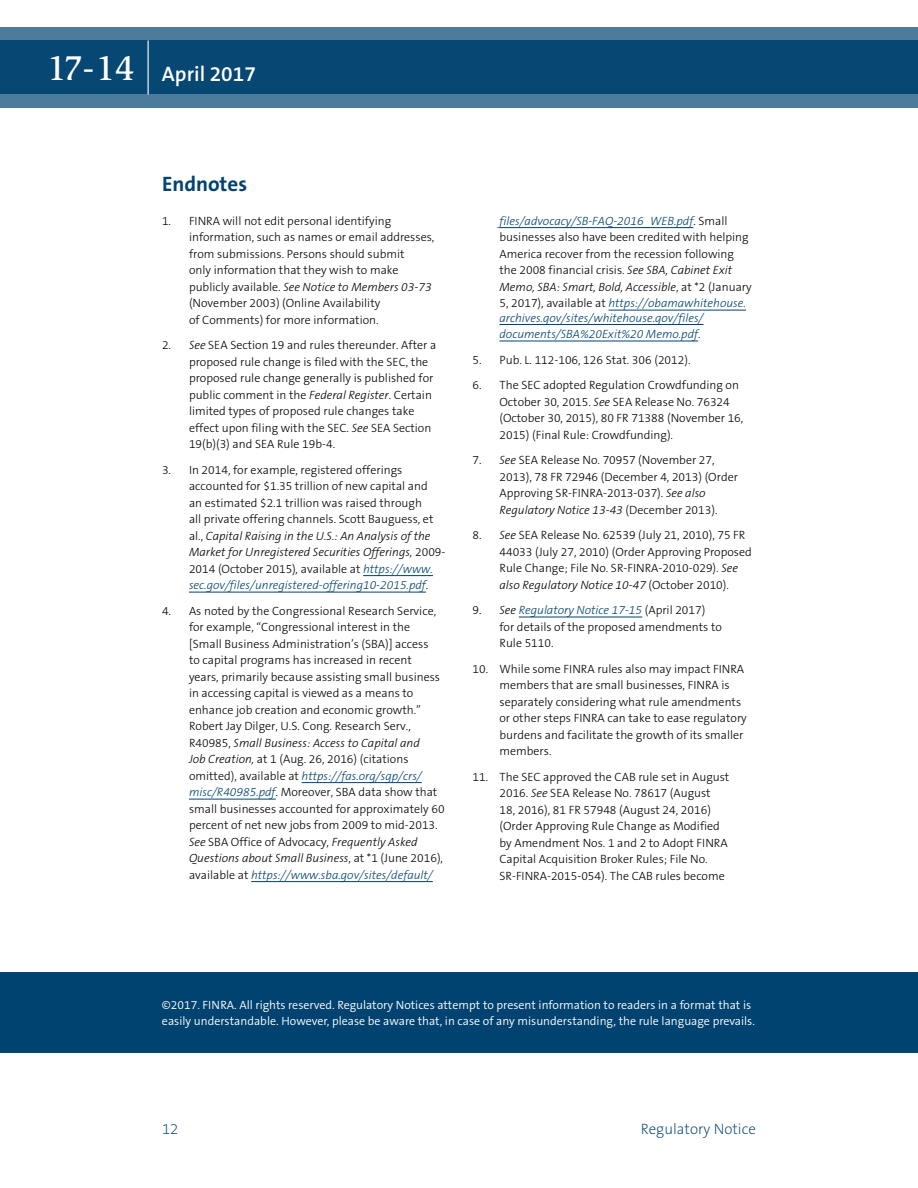
<style>
.page{position:relative;width:918px;height:1188px;background:#fff}
.page>*{position:absolute;margin:0;border:0;box-sizing:border-box;transform-origin:0 0}
.t1{font:600 21px "The Sans B6";color:#fff}
.attach_head{font:700 21px "The Sans B7";color:#004270}
.t2{font:200 15px "The Sans B2";color:#004270}
.t3{font:300 12px/16.5px "The Sans B3";color:#000}
._2016_Copywrite{font:300 12px/16.5px "The Sans B4";color:#fff}
.t4{font:italic 300 12px/16.5px "The Sans B3";color:#004270}
.s1{font-family:"Slimbach LT";font-weight:500;font-size:36px}
.s2{font-style:italic}
.s3{font-style:italic;color:#004270}
.s4{font-style:normal;color:#000}
</style>
<div class="page">
<hr style="left:363px;top:575px;width:70px;height:1px;background:#004270">
<hr style="left:189px;top:592px;width:237px;height:1px;background:#004270">
<hr style="left:302px;top:782px;width:120px;height:1px;background:#004270">
<hr style="left:189px;top:799px;width:87px;height:1px;background:#004270">
<hr style="left:251px;top:881px;width:182px;height:1px;background:#004270">
<hr style="left:500px;top:227px;width:193px;height:1px;background:#004270">
<hr style="left:608px;top:310px;width:138px;height:1px;background:#004270">
<hr style="left:500px;top:324px;width:204px;height:1px;background:#004270">
<hr style="left:500px;top:341px;width:198px;height:1px;background:#004270">
<hr style="left:519px;top:617px;width:123px;height:1px;background:#004270">
<div style="left:0;top:972px;width:918px;height:81px;background:#004270"></div>
<svg style="left:0;top:27px;width:918px;height:81px;background:#1e5881"></svg>
<hr style="left:148px;top:40px;width:1px;height:54px;background:#fff">
<h1 class="t1" style="left:47px;top:62px;width:210px"><span class="s1">17-14</span> April 2017</h1>
<p class="attach_head" style="left:162px;top:173px;width:87px">Endnotes</p>
<p class="t3" style="left:189px;top:213px;width:247px;text-indent:-27px">1. FINRA will not edit personal identifying information, such as names or email addresses, from submissions. Persons should submit<br>only information that they wish to make publicly available. <span class="s2">See Notice to Members 03-73 </span>(November 2003) (Online Availability<br>of Comments) for more information.</p>
<p class="t3" style="left:189px;top:337px;width:249px;text-indent:-27px">2. <span class="s2">See</span> SEA Section 19 and rules thereunder. After a proposed rule change is filed with the SEC, the proposed rule change generally is published for public comment in the <span class="s2">Federal Register</span>. Certain limited types of proposed rule changes take effect upon filing with the SEC. <span class="s2">See</span> SEA Section 19(b)(3) and SEA Rule 19b-4.</p>
<p class="t3" style="left:189px;top:462px;width:258px;text-indent:-27px">3. In 2014, for example, registered offerings accounted for $1.35 trillion of new capital and<br>an estimated $2.1 trillion was raised through<br>all private offering channels. Scott Bauguess, et al., <span class="s2">Capital Raising in the U.S.: An Analysis of the Market for Unregistered Securities Offerings,</span> 2009- 2014 (October 2015)<span class="s2">,</span> available at <span class="s3">https://www. sec.gov/files/unregistered-offering10-2015.pdf</span>.</p>
<p class="t3" style="left:189px;top:603px;width:257px;text-indent:-27px">4. As noted by the Congressional Research Service, for example, “Congressional interest in the [Small Business Administration’s (SBA)] access<br>to capital programs has increased in recent<br>years, primarily because assisting small business in accessing capital is viewed as a means to enhance job creation and economic growth.” Robert Jay Dilger, U.S. Cong. Research Serv., R40985, <span class="s2">Small Business: Access to Capital and<br>Job Creation,</span> at 1 (Aug. 26, 2016) (citations omitted), available at <span class="s3">https://fas.org/sgp/crs/ misc/R40985.pdf</span>. Moreover, SBA data show that small businesses accounted for approximately 60 percent of net new jobs from 2009 to mid-2013.<br><span class="s2">See</span> SBA Office of Advocacy, <span class="s2">Frequently Asked Questions about Small Business</span>, at *1 (June 2016), available at <span class="s3">https://www.sba.gov/sites/default/</span></p>
<p class="t3" style="left:500px;top:213px;width:254px"><span class="s3">files/advocacy/SB-FAQ-2016_WEB.pdf</span>. Small businesses also have been credited with helping America recover from the recession following the 2008 financial crisis. <span class="s2">See SBA, Cabinet Exit Memo, SBA: Smart, Bold, Accessible</span>, at *2 (January 5, 2017), available at <span class="s3">https://obamawhitehouse.</span></p>
<p class="t4" style="left:500px;top:310px;width:206px">archives.gov/sites/whitehouse.gov/files/ documents/SBA%20Exit%20 Memo.pdf<span class="s4">.</span></p>
<p class="t3" style="left:472px;top:352px;width:220px">5. Pub. L. 112-106, 126 Stat. 306 (2012).</p>
<p class="t3" style="left:500px;top:377px;width:245px;text-indent:-27px">6. The SEC adopted Regulation Crowdfunding on October 30, 2015. <span class="s2">See</span> SEA Release No. 76324 (October 30, 2015), 80 FR 71388 (November 16, 2015) (Final Rule: Crowdfunding).</p>
<p class="t3" style="left:500px;top:452px;width:240px;text-indent:-27px">7. <span class="s2">See</span> SEA Release No. 70957 (November 27, 2013), 78 FR 72946 (December 4, 2013) (Order Approving SR-FINRA-2013-037). <span class="s2">See also Regulatory Notice 13-43</span> (December 2013).</p>
<p class="t3" style="left:500px;top:527px;width:254px;text-indent:-27px">8. <span class="s2">See</span> SEA Release No. 62539 (July 21, 2010), 75 FR 44033 (July 27, 2010) (Order Approving Proposed Rule Change; File No. SR-FINRA-2010-029). <span class="s2">See also Regulatory Notice 10-47</span> (October 2010).</p>
<p class="t3" style="left:500px;top:602px;width:224px;text-indent:-27px">9. <span class="s2">See</span> <span class="s3">Regulatory Notice 17-15</span> (April 2017) for details of the proposed amendments to<br>Rule 5110.</p>
<p class="t3" style="left:500px;top:661px;width:249px;text-indent:-27px">10. While some FINRA rules also may impact FINRA members that are small businesses, FINRA is separately considering what rule amendments or other steps FINRA can take to ease regulatory burdens and facilitate the growth of its smaller members.</p>
<p class="t3" style="left:500px;top:769px;width:231px;text-indent:-27px">11. The SEC approved the CAB rule set in August 2016. <span class="s2">See</span> SEA Release No. 78617 (August<br>18, 2016), 81 FR 57948 (August 24, 2016) (Order Approving Rule Change as Modified by Amendment Nos. 1 and 2 to Adopt FINRA Capital Acquisition Broker Rules; File No.<br>SR-FINRA-2015-054). The CAB rules become</p>
<p class="_2016_Copywrite" style="left:162px;top:997px;width:594px">©2017. FINRA. All rights reserved. Regulatory Notices attempt to present information to readers in a format that is easily understandable. However, please be aware that, in case of any misunderstanding, the rule language prevails.</p>
<p class="t2" style="left:162px;top:1121px;width:18px">12</p>
<p class="t2" style="left:641px;top:1121px;width:117px">Regulatory Notice</p>
</div>
